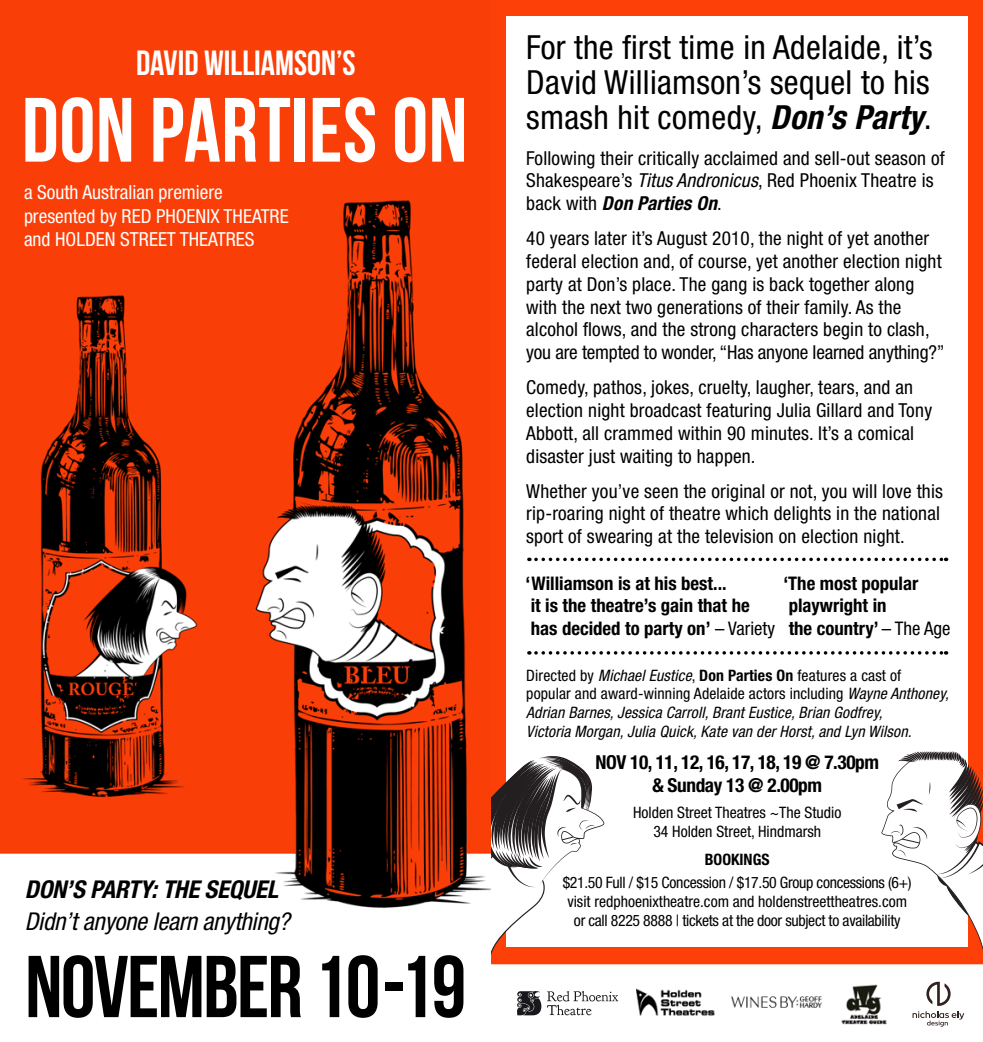
<style>
.page{position:relative;width:983px;height:1042px;background:#fff}
.page>*{position:absolute;margin:0;border:0;box-sizing:border-box;transform-origin:0 0}
.t1{font:700 91px "Bebas Neue";letter-spacing:.005em;color:#fff}
.t2{font:700 87.5px "Bebas Neue";letter-spacing:-.02em;color:#000}
.t3{font:700 35px "Bebas Neue";color:#fff}
.B{font:condensed 33.25px/35px "Helvetica Neue LT Std";letter-spacing:.01em;color:#000;text-align:justify}
.B-2{font:italic condensed 24.5px "Helvetica Neue LT Std";letter-spacing:-.01em;color:#000}
.B-3{font:italic 700 condensed 24.5px "Helvetica Neue LT Std";letter-spacing:-.01em;color:#000}
.B-4{font:condensed 19.43px/23.3px "Helvetica Neue LT Std";color:#fff}
.B-5{font:condensed 19.25px/22.8px "Helvetica Neue LT Std";letter-spacing:.01em;color:#000}
.B-6{font:700 condensed 19.25px/23.1px "Helvetica Neue LT Std";letter-spacing:-.02em;color:#000;text-align:center}
.B-7{font:700 condensed 18.72px/22.6px "Helvetica Neue LT Std";color:#000}
.B-8{font:italic condensed 15.75px/18.9px "Helvetica Neue LT Std";letter-spacing:.01em;color:#000}
.B-9{font:condensed 15.75px/18.9px "Helvetica Neue LT Std";letter-spacing:-.02em;color:#000;text-align:center}
.B-10{font:condensed 15.75px/18.9px "Helvetica Neue LT Std";color:#000;text-align:center}
.B-11{font:700 condensed 15.75px "Helvetica Neue LT Std";color:#000}
.s1{font-weight:700;font-style:italic}
.s2{font-style:italic}
.s3{font-weight:400}
.s4{font-style:normal}
.s5{font-weight:700;font-style:normal}
</style>
<div class="page">
<img style="left:0;top:0;width:982px;height:1027px">
<div style="left:506px;top:16px;width:461px;height:930px;background:#fff"></div>
<svg style="left:536px;top:651px;width:410px;height:3px"></svg>
<svg style="left:536px;top:558px;width:410px;height:3px"></svg>
<svg style="left:491px;top:756px;width:113px;height:215px"></svg>
<img style="left:839px;top:984px;width:41px;height:40px">
<svg style="left:547px;top:991px;width:71px;height:24px"></svg>
<svg style="left:517px;top:991px;width:24px;height:24px"></svg>
<img style="left:636px;top:987px;width:80px;height:30px">
<svg style="left:880px;top:749px;width:102px;height:277px"></svg>
<img style="left:725px;top:990px;width:101px;height:23px">
<p class="t3" style="left:136px;top:43px;width:221px">DAVID WILLIAMSON’S</p>
<p class="t1" style="left:22px;top:80px;width:447px">DON PARTIES ON</p>
<p class="B-4" style="left:24px;top:181px;width:266px">a South Australian premiere presented by RED PHOENIX THEATRE and HOLDEN STREET THEATRES</p>
<p class="B-3" style="left:25px;top:875px;width:255px">DON’S PARTY: THE SEQUEL</p>
<p class="B-2" style="left:25px;top:907px;width:266px">Didn’t anyone learn anything?</p>
<p class="t2" style="left:25px;top:939px;width:442px">NOVEMBER 10-19</p>
<p class="B" style="left:526px;top:30px;width:408px">For the first time in Adelaide, it’s David Williamson’s sequel to his smash hit comedy, <span class="s1">Don’s Party</span>.</p>
<p class="B-5" style="left:526px;top:146px;width:420px">Following their critically acclaimed and sell-out season of<br>Shakespeare’s <span class="s2">Titus Andronicus</span>, Red Phoenix Theatre is back with <span class="s1">Don Parties On</span>.</p>
<p class="B-5" style="left:526px;top:227px;width:420px">40 years later it’s August 2010, the night of yet another federal election and, of course, yet another election night party at Don’s place. The gang is back together along with the next two generations of their family. As the alcohol flows, and the strong characters begin to clash, you are tempted to wonder, “Has anyone learned anything?”</p>
<p class="B-5" style="left:526px;top:376px;width:407px">Comedy, pathos, jokes, cruelty, laugher, tears, and an election night broadcast featuring Julia Gillard and Tony Abbott, all crammed within 90 minutes. It’s a comical disaster just waiting to happen.</p>
<p class="B-5" style="left:526px;top:479px;width:418px">Whether you’ve seen the original or not, you will love this rip-roaring night of theatre which delights in the national sport of swearing at the television on election night.</p>
<p class="B-7" style="left:525px;top:571px;width:251px">‘Williamson is at his best...<br>it is the theatre’s gain that he has decided to party on’ <span class="s3">– Variety</span></p>
<p class="B-7" style="left:783px;top:571px;width:169px">‘The most popular playwright in<br>the country’ <span class="s3">– The Age</span></p>
<p class="B-8" style="left:526px;top:666px;width:424px"><span class="s4">Directed by</span> Michael Eustice<span class="s4">,</span> <span class="s5">Don Parties On</span> <span class="s4">features a cast of popular and award-winning Adelaide actors including</span> Wayne Anthoney, Adrian Barnes, Jessica Carroll, Brant Eustice, Brian Godfrey,<br>Victoria Morgan, Julia Quick, Kate van der Horst, and Lyn Wilson.</p>
<p class="B-6" style="left:595px;top:750px;width:285px">NOV 10, 11, 12, 16, 17, 18, 19 @ 7.30pm &amp; Sunday 13 @ 2.00pm</p>
<p class="B-10" style="left:633px;top:803px;width:210px">Holden Street Theatres ~The Studio<br>34 Holden Street, Hindmarsh</p>
<p class="B-11" style="left:704px;top:849px;width:66px">BOOKINGS</p>
<p class="B-9" style="left:562px;top:873px;width:350px">$21.50 Full / $15 Concession / $17.50 Group concessions (6+) visit redphoenixtheatre.com and holdenstreettheatres.com or call 8225 8888 | tickets at the door subject to availability</p>
</div>
